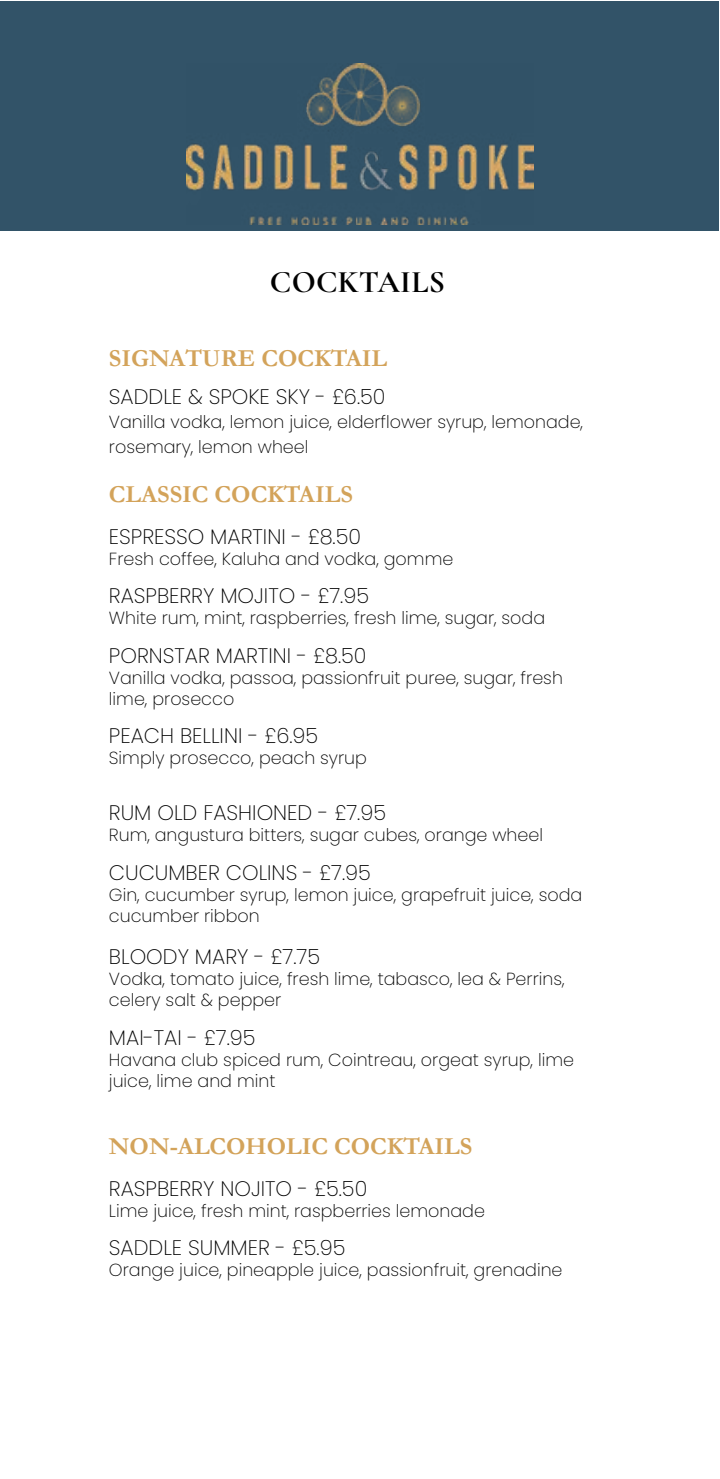
<style>
.page{position:relative;width:720px;height:1479px;background:#fff}
.page>*{position:absolute;margin:0;border:0;box-sizing:border-box;transform-origin:0 0}
.t1{font:700 31.5px "Cormorant Garamond";letter-spacing:.01em;color:#000}
.t2{font:700 24.5px "Garamond";color:#d3a35a}
.t3{font:200 21px "Poppins";color:#000}
.t4{font:200 17.5px/21px "Poppins";color:#000}
</style>
<div class="page">
<div style="left:1px;top:1px;width:717px;height:230px;background:#325368"></div>
<img style="left:186px;top:63px;width:347px;height:161px">
<h1 class="t1" style="left:270px;top:262px;width:176px">COCKTAILS</h1>
<h2 class="t2" style="left:109px;top:341px;width:279px">SIGNATURE COCKTAIL</h2>
<p class="t3" style="left:109px;top:384px;width:278px">SADDLE &amp; SPOKE SKY - £6.50</p>
<p class="t4" style="left:109px;top:410px;width:475px;line-height:24.5px">Vanilla vodka, lemon juice, elderflower syrup, lemonade, rosemary, lemon wheel</p>
<h2 class="t2" style="left:109px;top:477px;width:245px">CLASSIC COCKTAILS</h2>
<p class="t3" style="left:109px;top:524px;width:253px">ESPRESSO MARTINI - £8.50</p>
<p class="t4" style="left:109px;top:548px;width:346px">Fresh coffee, Kaluha and vodka, gomme</p>
<p class="t3" style="left:109px;top:583px;width:261px">RASPBERRY MOJITO - £7.95</p>
<p class="t4" style="left:109px;top:607px;width:437px">White rum, mint, raspberries, fresh lime, sugar, soda</p>
<p class="t3" style="left:109px;top:643px;width:259px">PORNSTAR MARTINI - £8.50</p>
<p class="t4" style="left:109px;top:667px;width:455px">Vanilla vodka, passoa, passionfruit puree, sugar, fresh lime, prosecco</p>
<p class="t3" style="left:109px;top:723px;width:211px">PEACH BELLINI - £6.95</p>
<p class="t4" style="left:109px;top:747px;width:259px">Simply prosecco, peach syrup</p>
<p class="t3" style="left:109px;top:800px;width:278px">RUM OLD FASHIONED - £7.95</p>
<p class="t4" style="left:109px;top:824px;width:435px">Rum, angustura bitters, sugar cubes, orange wheel</p>
<p class="t3" style="left:109px;top:860px;width:263px">CUCUMBER COLINS - £7.95</p>
<p class="t4" style="left:109px;top:884px;width:474px">Gin, cucumber syrup, lemon juice, grapefruit juice, soda cucumber ribbon</p>
<p class="t3" style="left:109px;top:944px;width:212px">BLOODY MARY - £7.75</p>
<p class="t4" style="left:109px;top:968px;width:457px">Vodka, tomato juice, fresh lime, tabasco, lea &amp; Perrins, celery salt &amp; pepper</p>
<p class="t3" style="left:109px;top:1025px;width:148px">MAI-TAI - £7.95</p>
<p class="t4" style="left:109px;top:1049px;width:466px">Havana club spiced rum, Cointreau, orgeat syrup, lime juice, lime and mint</p>
<h2 class="t2" style="left:109px;top:1129px;width:365px">NON-ALCOHOLIC COCKTAILS</h2>
<p class="t3" style="left:109px;top:1175px;width:260px">RASPBERRY NOJITO - £5.50</p>
<p class="t4" style="left:109px;top:1199px;width:377px">Lime juice, fresh mint, raspberries lemonade</p>
<p class="t3" style="left:109px;top:1235px;width:238px">SADDLE SUMMER - £5.95</p>
<p class="t4" style="left:109px;top:1259px;width:455px">Orange juice, pineapple juice, passionfruit, grenadine</p>
</div>
